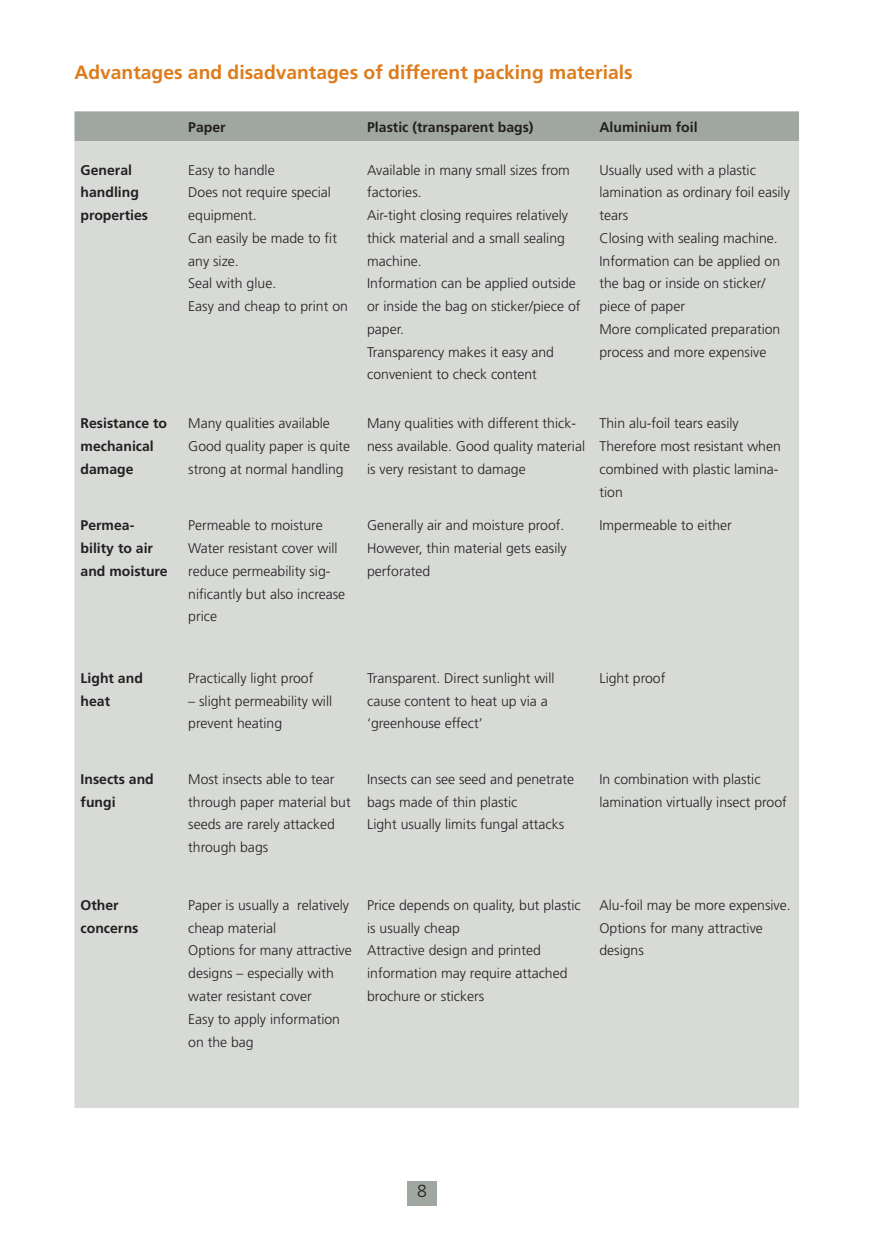
<style>
.page{position:relative;width:874px;height:1241px;background:#fff}
.page>*{position:absolute;margin:0;border:0;box-sizing:border-box;transform-origin:0 0}
.t1{font:700 19.25px "Frutiger LT Std";color:#de7b1b}
.t2{font:300 14px/22.8px "Frutiger LT Std";color:#231f20}
.t3{font:700 14px/22.8px "Frutiger LT Std";color:#231f20}
</style>
<div class="page">
<div style="left:407px;top:1180px;width:30px;height:25px;background:#9fa7a0"></div>
<div style="left:74px;top:111px;width:724px;height:30px;background:#9fa7a0"></div>
<div style="left:74px;top:141px;width:724px;height:966px;background:#d8dad7"></div>
<h1 class="t1" style="left:74px;top:61px;width:559px">Advantages and disadvantages of different packing materials</h1>
<p class="t3" style="left:188px;top:115px;width:39px">Paper</p>
<p class="t3" style="left:367px;top:115px;width:168px">Plastic (transparent bags)</p>
<p class="t3" style="left:599px;top:115px;width:100px">Aluminium foil</p>
<p class="t3" style="left:81px;top:158px;width:69px">General handling properties</p>
<p class="t2" style="left:188px;top:158px;width:161px">Easy to handle<br>Does not require special equipment.<br>Can easily be made to fit any size.<br>Seal with glue.<br>Easy and cheap to print on</p>
<p class="t2" style="left:367px;top:158px;width:215px">Available in many small sizes from factories.<br>Air-tight closing requires relatively thick material and a small sealing machine.<br>Information can be applied outside or inside the bag on sticker/piece of paper.<br>Transparency makes it easy and convenient to check content</p>
<p class="t2" style="left:599px;top:158px;width:192px">Usually used with a plastic lamination as ordinary foil easily tears<br>Closing with sealing machine.<br>Information can be applied on the bag or inside on sticker/ piece of paper<br>More complicated preparation process and more expensive</p>
<p class="t3" style="left:81px;top:412px;width:88px">Resistance to mechanical damage</p>
<p class="t2" style="left:188px;top:412px;width:163px">Many qualities available<br>Good quality paper is quite strong at normal handling</p>
<p class="t2" style="left:367px;top:412px;width:219px">Many qualities with different thick&shy;ness available. Good quality material is very resistant to damage</p>
<p class="t2" style="left:599px;top:412px;width:183px">Thin alu-foil tears easily<br>Therefore most resistant when combined with plastic lamina&shy;tion</p>
<p class="t3" style="left:81px;top:514px;width:88px">Permea&shy;bility to air and moisture</p>
<p class="t2" style="left:188px;top:514px;width:158px">Permeable to moisture<br>Water resistant cover will reduce permeability sig&shy;nificantly but also increase price</p>
<p class="t2" style="left:367px;top:514px;width:201px">Generally air and moisture proof.<br>However, thin material gets easily perforated</p>
<p class="t2" style="left:599px;top:514px;width:134px">Impermeable to either</p>
<p class="t3" style="left:81px;top:666px;width:64px">Light and heat</p>
<p class="t2" style="left:188px;top:666px;width:126px">Practically light proof</p>
<p class="t2" style="left:188px;top:689px;width:145px">– slight permeability will prevent heating</p>
<p class="t2" style="left:367px;top:666px;width:189px">Transparent. Direct sunlight will cause content to heat up via a ‘greenhouse effect’</p>
<p class="t2" style="left:599px;top:666px;width:67px">Light proof</p>
<p class="t3" style="left:81px;top:767px;width:75px">Insects and fungi</p>
<p class="t2" style="left:188px;top:767px;width:164px">Most insects able to tear through paper material but seeds are rarely attacked through bags</p>
<p class="t2" style="left:367px;top:767px;width:208px">Insects can see seed and penetrate bags made of thin plastic<br>Light usually limits fungal attacks</p>
<p class="t2" style="left:599px;top:767px;width:189px">In combination with plastic lamination virtually insect proof</p>
<p class="t3" style="left:81px;top:893px;width:59px">Other concerns</p>
<p class="t2" style="left:188px;top:893px;width:165px">Paper is usually a relatively cheap material<br>Options for many attractive designs – especially with water resistant cover<br>Easy to apply information on the bag</p>
<p class="t2" style="left:367px;top:893px;width:215px">Price depends on quality, but plastic is usually cheap<br>Attractive design and printed information may require attached brochure or stickers</p>
<p class="t2" style="left:599px;top:893px;width:193px">Alu-foil may be more expensive.<br>Options for many attractive designs</p>
</div>
